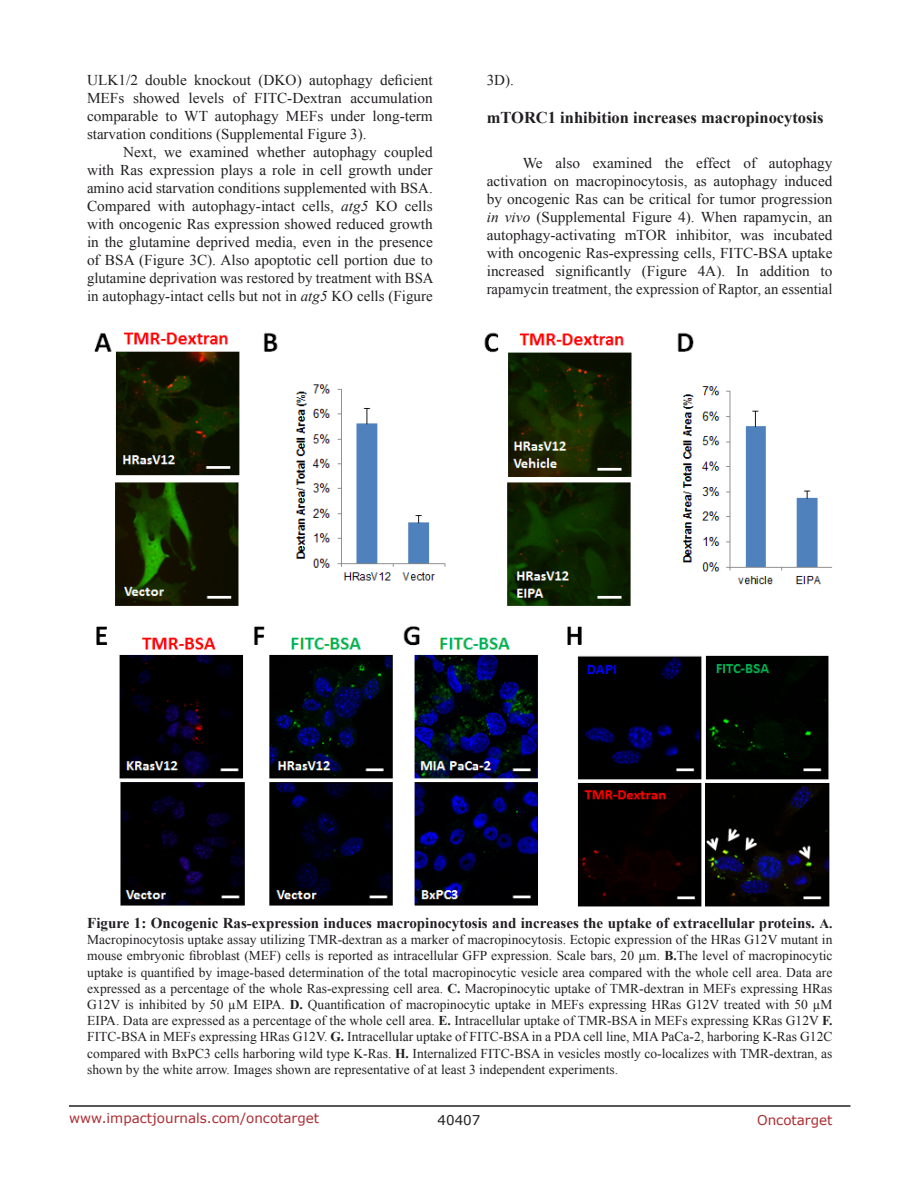
<style>
.page{position:relative;width:918px;height:1188px;background:#fff}
.page>*{position:absolute;margin:0;border:0;box-sizing:border-box;transform-origin:0 0}
.SubHeading{font:700 16.5px "Times New Roman";color:#221f22}
.BodyText{font:15px/18px "Times New Roman";color:#221f22;text-align:justify}
.FigureText{font:700 15px "Times New Roman";color:#221f22}
.FigureText-2{font:13.5px/16.2px "Times New Roman";color:#221f22;text-align:justify}
.t1{font:13.5px "Verdana";color:#ac2b31}
.t2{font:13.5px "Verdana";color:#221f22}
.s1{font-style:italic}
.s2{font-size:13.5px}
.s3{font-weight:700}
</style>
<div class="page">
<hr style="left:69px;top:1105px;width:781px;height:2px;background:#231f20">
<img style="left:94px;top:332px;width:738px;height:575px">
<p class="BodyText" style="left:87px;top:71px;width:347px">ULK1/2 double knockout (DKO) autophagy deficient MEFs showed levels of FITC-Dextran accumulation comparable to WT autophagy MEFs under long-term starvation conditions (Supplemental Figure 3).</p>
<p class="BodyText" style="left:87px;top:143px;width:348px;text-indent:36px">Next, we examined whether autophagy coupled with Ras expression plays a role in cell growth under amino acid starvation conditions supplemented with BSA.<br>Compared with autophagy-intact cells, <span class="s1">atg5</span> KO cells with oncogenic Ras expression showed reduced growth in the glutamine deprived media, even in the presence of BSA (Figure 3C). Also apoptotic cell portion due to glutamine deprivation was restored by treatment with BSA in autophagy-intact cells but not in <span class="s1">atg5</span> KO cells (Figure</p>
<p class="BodyText" style="left:487px;top:71px;width:29px">3D).</p>
<p class="SubHeading" style="left:487px;top:106px;width:338px">mTORC1 inhibition increases macropinocytosis</p>
<p class="BodyText" style="left:487px;top:154px;width:347px;text-indent:36px">We also examined the effect of autophagy activation on macropinocytosis, as autophagy induced by oncogenic Ras can be critical for tumor progression <span class="s1">in vivo</span> (Supplemental Figure 4). When rapamycin, an autophagy-activating mTOR inhibitor, was incubated with oncogenic Ras-expressing cells, FITC-BSA uptake increased significantly (Figure 4A). In addition to rapamycin treatment, the expression of Raptor, an essential</p>
<p class="FigureText" style="left:87px;top:913px;width:747px">Figure 1: Oncogenic Ras-expression induces macropinocytosis and increases the uptake of extracellular proteins. <span class="s2">A.</span></p>
<p class="FigureText-2" style="left:87px;top:931px;width:747px">Macropinocytosis uptake assay utilizing TMR-dextran as a marker of macropinocytosis. Ectopic expression of the HRas G12V mutant in mouse embryonic fibroblast (MEF) cells is reported as intracellular GFP expression. Scale bars, 20 µm. <span class="s3">B.</span>The level of macropinocytic uptake is quantified by image-based determination of the total macropinocytic vesicle area compared with the whole cell area. Data are expressed as a percentage of the whole Ras-expressing cell area. <span class="s3">C.</span> Macropinocytic uptake of TMR-dextran in MEFs expressing HRas G12V is inhibited by 50 µM EIPA. <span class="s3">D.</span> Quantification of macropinocytic uptake in MEFs expressing HRas G12V treated with 50 µM EIPA. Data are expressed as a percentage of the whole cell area. <span class="s3">E.</span> Intracellular uptake of TMR-BSA in MEFs expressing KRas G12V <span class="s3">F.<br></span>FITC-BSA in MEFs expressing HRas G12V. <span class="s3">G.</span> Intracellular uptake of FITC-BSA in a PDA cell line, MIA PaCa-2, harboring K-Ras G12C compared with BxPC3 cells harboring wild type K-Ras. <span class="s3">H.</span> Internalized FITC-BSA in vesicles mostly co-localizes with TMR-dextran, as shown by the white arrow. Images shown are representative of at least 3 independent experiments.</p>
<p class="t1" style="left:69px;top:1109px;width:252px">www.impactjournals.com/oncotarget</p>
<p class="t2" style="left:438px;top:1111px;width:44px">40407</p>
<p class="t1" style="left:757px;top:1111px;width:77px">Oncotarget</p>
</div>
